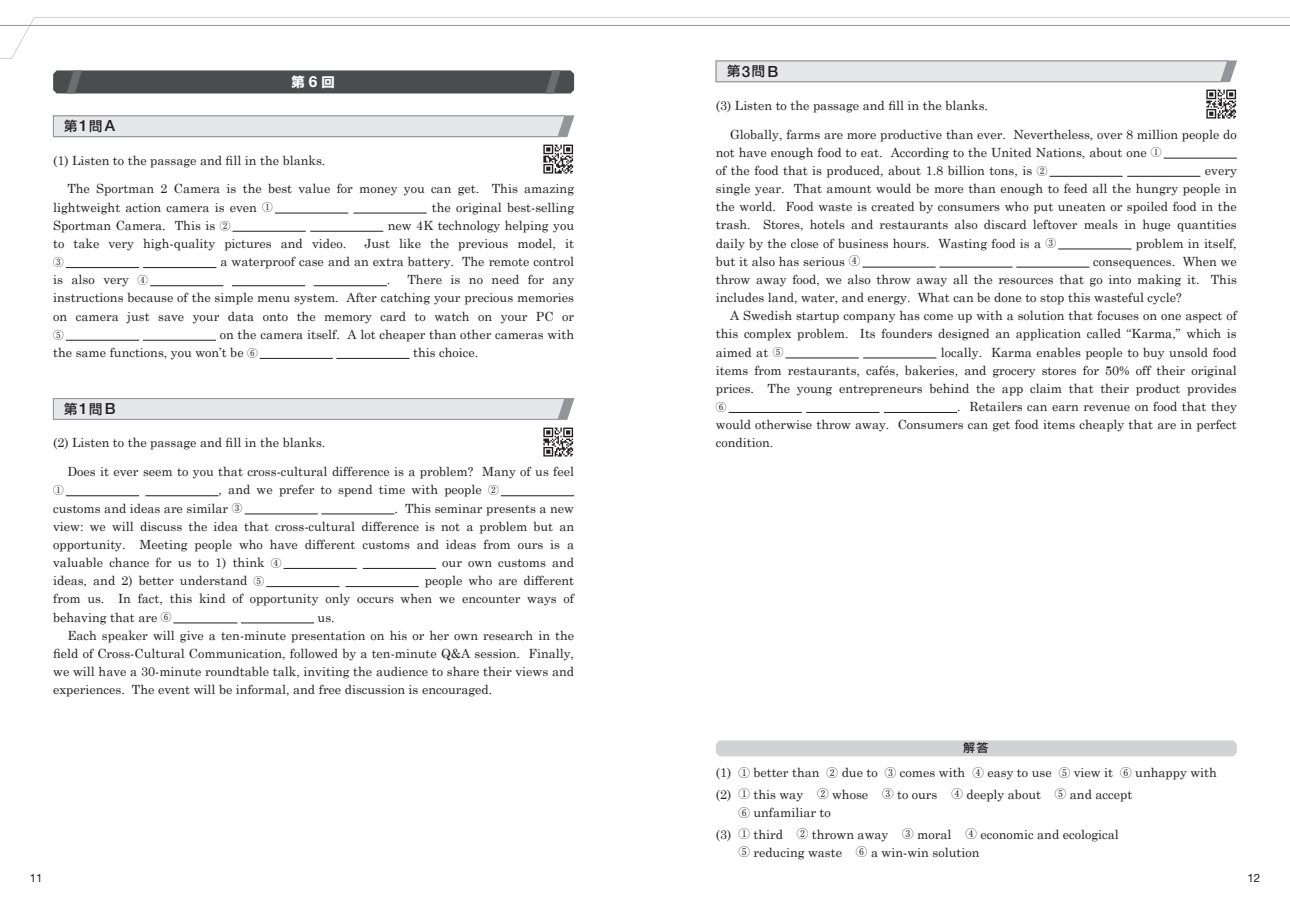
<style>
.page{position:relative;width:1290px;height:911px;background:#fff}
.page>*{position:absolute;margin:0;border:0;box-sizing:border-box;transform-origin:0 0}
.t1{font:500 13.25px "Shin Go Pro";color:#231f20}
.t2{font:700 13.25px "Shin Go Pro";color:#fff}
.t3{font:12.62px/18.1px "Century Schoolbook";color:#231f20;text-align:justify}
.t4{font:11.5px "Helvetica Neue LT Std";color:#231f20}
.t5{font:500 11.5px "Shin Go Pro";color:#231f20}
.t6{font:10.62px "Ryumin Pro";color:#231f20}
.s1{font-family:"Helvetica Neue LT Std";font-size:15.38px}
.s2{font-family:"Ryumin Pro";font-size:10.62px}
.s3{font-family:"Ryumin Pro";font-size:11.5px}
</style>
<div class="page">
<hr style="left:275px;top:213px;width:73px;height:1px;background:#231f20">
<hr style="left:353px;top:213px;width:74px;height:1px;background:#231f20">
<hr style="left:232px;top:231px;width:74px;height:1px;background:#231f20">
<hr style="left:310px;top:231px;width:73px;height:1px;background:#231f20">
<hr style="left:66px;top:267px;width:73px;height:1px;background:#231f20">
<hr style="left:143px;top:267px;width:73px;height:1px;background:#231f20">
<hr style="left:150px;top:285px;width:73px;height:1px;background:#231f20">
<hr style="left:232px;top:285px;width:73px;height:1px;background:#231f20">
<hr style="left:314px;top:285px;width:73px;height:1px;background:#231f20">
<hr style="left:66px;top:340px;width:73px;height:1px;background:#231f20">
<hr style="left:143px;top:340px;width:73px;height:1px;background:#231f20">
<hr style="left:260px;top:358px;width:73px;height:1px;background:#231f20">
<hr style="left:336px;top:358px;width:74px;height:1px;background:#231f20">
<hr style="left:66px;top:495px;width:73px;height:1px;background:#231f20">
<hr style="left:145px;top:495px;width:74px;height:1px;background:#231f20">
<hr style="left:501px;top:495px;width:73px;height:1px;background:#231f20">
<hr style="left:245px;top:513px;width:73px;height:1px;background:#231f20">
<hr style="left:321px;top:513px;width:73px;height:1px;background:#231f20">
<hr style="left:283px;top:568px;width:74px;height:1px;background:#231f20">
<hr style="left:363px;top:568px;width:73px;height:1px;background:#231f20">
<hr style="left:266px;top:586px;width:73px;height:1px;background:#231f20">
<hr style="left:345px;top:586px;width:74px;height:1px;background:#231f20">
<hr style="left:173px;top:622px;width:64px;height:1px;background:#231f20">
<hr style="left:241px;top:622px;width:73px;height:1px;background:#231f20">
<svg style="left:53px;top:70px;width:521px;height:23px;background:#4f5051"></svg>
<svg style="left:53px;top:115px;width:521px;height:22px;background:#dcdddf"></svg>
<img style="left:543px;top:144px;width:31px;height:30px">
<svg style="left:53px;top:398px;width:521px;height:22px;background:#dcdddf"></svg>
<img style="left:543px;top:427px;width:31px;height:30px">
<hr style="left:1163px;top:158px;width:74px;height:1px;background:#231f20">
<hr style="left:1049px;top:176px;width:74px;height:1px;background:#231f20">
<hr style="left:1127px;top:176px;width:73px;height:1px;background:#231f20">
<hr style="left:1058px;top:249px;width:73px;height:1px;background:#231f20">
<hr style="left:862px;top:267px;width:74px;height:1px;background:#231f20">
<hr style="left:939px;top:267px;width:73px;height:1px;background:#231f20">
<hr style="left:1016px;top:267px;width:73px;height:1px;background:#231f20">
<hr style="left:785px;top:358px;width:74px;height:1px;background:#231f20">
<hr style="left:863px;top:358px;width:73px;height:1px;background:#231f20">
<hr style="left:729px;top:412px;width:73px;height:1px;background:#231f20">
<hr style="left:806px;top:412px;width:73px;height:1px;background:#231f20">
<hr style="left:884px;top:412px;width:73px;height:1px;background:#231f20">
<svg style="left:715px;top:60px;width:522px;height:22px;background:#dcdde0"></svg>
<img style="left:1206px;top:89px;width:31px;height:30px">
<div style="left:716px;top:740px;width:521px;height:16px;background:#d1d2d4"></div>
<svg style="left:0;top:17px;width:645px;height:42px"></svg>
<hr style="left:0;top:25px;width:645px;height:1px;background:#939598">
<hr style="left:645px;top:25px;width:645px;height:1px;background:#939598">
<hr style="left:645px;top:17px;width:645px;height:1px;background:#d1d2d4">
<p class="t2" style="left:291px;top:71px;width:45px">第<span class="s1">6</span>回</p>
<p class="t1" style="left:64px;top:115px;width:52px">第<span class="s1">1</span>問<span class="s1">A</span></p>
<p class="t3" style="left:53px;top:151px;width:274px">(1) Listen to the passage and fill in the blanks.</p>
<p class="t3" style="left:53px;top:179px;width:522px;text-indent:14px">The Sportman 2 Camera is the best value for money you can get. This amazing lightweight action camera is even <span class="s2">①</span></p>
<p class="t3" style="left:432px;top:198px;width:144px">the original best-selling</p>
<p class="t3" style="left:53px;top:216px;width:179px">Sportman Camera. This is <span class="s2">②</span></p>
<p class="t3" style="left:388px;top:216px;width:188px">new 4K technology helping you</p>
<p class="t3" style="left:53px;top:234px;width:295px">to take very high-quality pictures and video.</p>
<p class="t3" style="left:364px;top:234px;width:211px">Just like the previous model, it</p>
<p class="t6" style="left:53px;top:253px;width:12px">③</p>
<p class="t3" style="left:220px;top:252px;width:355px">a waterproof case and an extra battery. The remote control</p>
<p class="t3" style="left:53px;top:270px;width:96px">is also very <span class="s2">④</span></p>
<p class="t3" style="left:387px;top:270px;width:5px">.</p>
<p class="t3" style="left:53px;top:270px;width:522px;text-indent:354px">There is no need for any instructions because of the simple menu system. After catching your precious memories on camera just save your data onto the memory card to watch on your PC or</p>
<p class="t6" style="left:53px;top:326px;width:12px">⑤</p>
<p class="t3" style="left:53px;top:325px;width:522px;text-indent:167px">on the camera itself. A lot cheaper than other cameras with the same functions, you won’t be <span class="s2">⑥</span></p>
<p class="t3" style="left:413px;top:343px;width:67px">this choice.</p>
<p class="t1" style="left:64px;top:398px;width:53px">第<span class="s1">1</span>問<span class="s1">B</span></p>
<p class="t3" style="left:53px;top:433px;width:274px">(2) Listen to the passage and fill in the blanks.</p>
<p class="t3" style="left:67px;top:462px;width:508px">Does it ever seem to you that cross-cultural difference is a problem? Many of us feel</p>
<p class="t6" style="left:53px;top:482px;width:12px">①</p>
<p class="t3" style="left:53px;top:480px;width:447px;text-indent:165px">, and we prefer to spend time with people <span class="s2">② </span>customs and ideas are similar <span class="s2">③</span></p>
<p class="t3" style="left:53px;top:498px;width:522px;text-indent:341px">. This seminar presents a new view: we will discuss the idea that cross-cultural difference is not a problem but an opportunity. Meeting people who have different customs and ideas from ours is a valuable chance for us to 1) think <span class="s2">④</span></p>
<p class="t3" style="left:442px;top:553px;width:133px">our own customs and</p>
<p class="t3" style="left:53px;top:571px;width:212px">ideas, and 2) better understand <span class="s2">⑤</span></p>
<p class="t3" style="left:53px;top:571px;width:522px;text-indent:372px">people who are different from us. In fact, this kind of opportunity only occurs when we encounter ways of behaving that are <span class="s2">⑥</span></p>
<p class="t3" style="left:318px;top:607px;width:19px">us.</p>
<p class="t3" style="left:67px;top:625px;width:508px">Each speaker will give a ten-minute presentation on his or her own research in the</p>
<p class="t3" style="left:53px;top:644px;width:522px">field of Cross-Cultural Communication, followed by a ten-minute Q&amp;A session. Finally,</p>
<p class="t3" style="left:53px;top:662px;width:522px">we will have a 30-minute roundtable talk, inviting the audience to share their views and</p>
<p class="t3" style="left:53px;top:680px;width:441px">experiences. The event will be informal, and free discussion is encouraged.</p>
<p class="t1" style="left:727px;top:60px;width:53px">第<span class="s1">3</span>問<span class="s1">B</span></p>
<p class="t3" style="left:716px;top:96px;width:274px">(3) Listen to the passage and fill in the blanks.</p>
<p class="t3" style="left:716px;top:125px;width:522px;text-align:left;text-indent:14px">Globally, farms are more productive than ever. Nevertheless, over 8 million people do not have enough food to eat. According to the United Nations, about one <span class="s2">①<br></span>of the food that is produced, about 1.8 billion tons, is <span class="s2">②</span></p>
<p class="t3" style="left:716px;top:161px;width:522px;text-indent:489px">every single year. That amount would be more than enough to feed all the hungry people in the world. Food waste is created by consumers who put uneaten or spoiled food in the trash. Stores, hotels and restaurants also discard leftover meals in huge quantities daily by the close of business hours. Wasting food is a <span class="s2">③</span></p>
<p class="t3" style="left:1136px;top:234px;width:103px">problem in itself,</p>
<p class="t3" style="left:716px;top:252px;width:146px">but it also has serious <span class="s3">④</span></p>
<p class="t3" style="left:716px;top:252px;width:522px;text-indent:377px">consequences. When we throw away food, we also throw away all the resources that go into making it. This includes land, water, and energy. What can be done to stop this wasteful cycle?</p>
<p class="t3" style="left:716px;top:306px;width:522px;text-indent:14px">A Swedish startup company has come up with a solution that focuses on one aspect of this complex problem. Its founders designed an application called “Karma,” which is aimed at <span class="s2">⑤</span></p>
<p class="t3" style="left:716px;top:342px;width:522px;text-indent:225px">locally. Karma enables people to buy unsold food items from restaurants, cafés, bakeries, and grocery stores for 50% off their original prices. The young entrepreneurs behind the app claim that their product provides</p>
<p class="t6" style="left:716px;top:398px;width:12px">⑥</p>
<p class="t3" style="left:716px;top:397px;width:522px;text-indent:241px">. Retailers can earn revenue on food that they would otherwise throw away. Consumers can get food items cheaply that are in perfect condition.</p>
<p class="t5" style="left:963px;top:738px;width:27px">解答</p>
<p class="t3" style="left:716px;top:761px;width:502px;line-height:21.8px">(1) <span class="s3">①</span> better than <span class="s3">②</span> due to <span class="s3">③</span> comes with <span class="s3">④</span> easy to use <span class="s3">⑤</span> view it <span class="s3">⑥</span> unhappy with (2) <span class="s3">①</span> this way <span class="s3">　②</span> whose <span class="s3">　③</span> to ours <span class="s3">　④</span> deeply about <span class="s3">　⑤</span> and accept</p>
<p class="t3" style="left:716px;top:801px;width:404px;line-height:21.8px;text-indent:22px"><span class="s3">⑥</span> unfamiliar to<br>(3) <span class="s3">①</span> third <span class="s3">　②</span> thrown away <span class="s3">　③</span> moral <span class="s3">　④</span> economic and ecological</p>
<p class="t3" style="left:738px;top:843px;width:243px"><span class="s3">⑤</span> reducing waste <span class="s3">　⑥</span> a win-win solution</p>
<p class="t4" style="left:30px;top:870px;width:14px">11</p>
<p class="t4" style="left:1247px;top:870px;width:14px">12</p>
</div>
